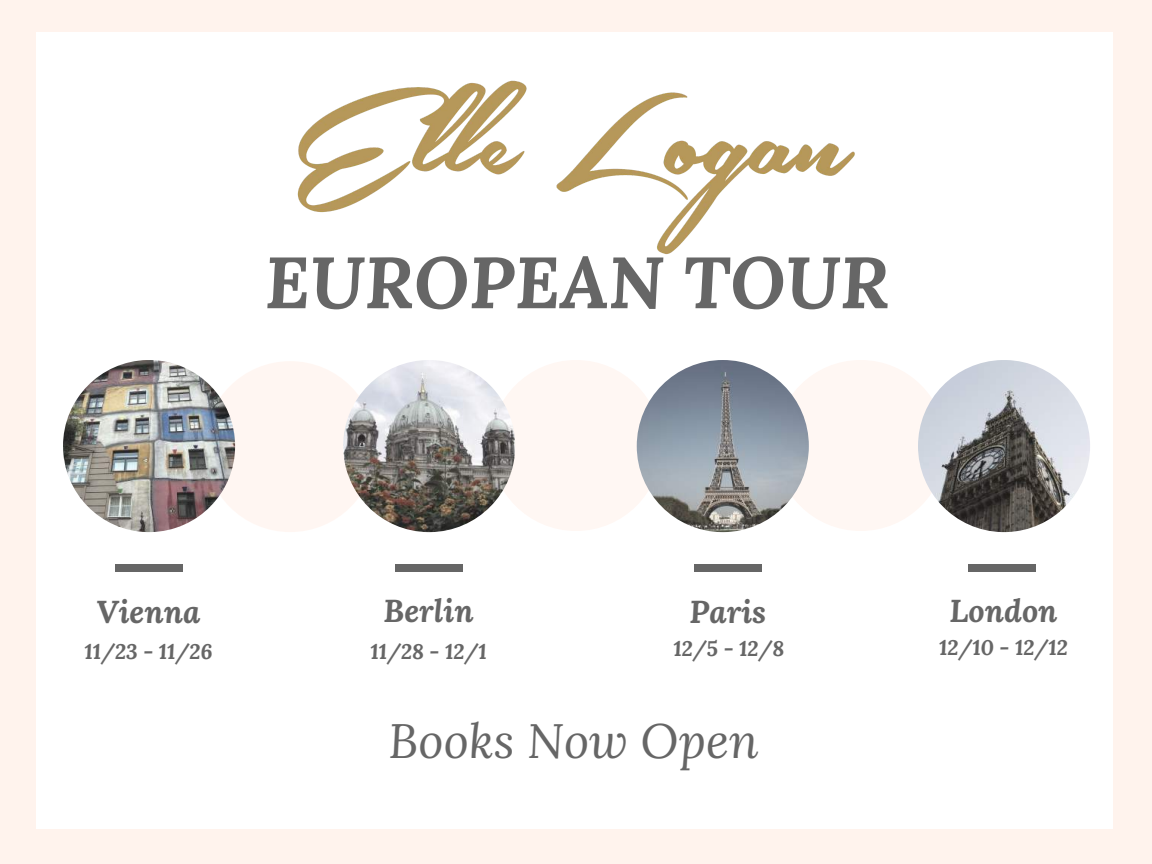
<style>
.page{position:relative;width:1152px;height:864px;background:#fff3ed}
.page>*{position:absolute;margin:0;border:0;box-sizing:border-box;transform-origin:0 0}
.t1{font:italic 700 72.45px "Lora";color:#666}
.t2{font:italic 48.3px "Lora";color:#666}
.t3{font:italic 700 31.65px "Lora";color:#666}
.t4{font:italic 700 21.15px "Lora";color:#666}
</style>
<div class="page">
<div style="left:36px;top:33px;width:1077px;height:796px;background:#fff"></div>
<div style="left:205px;top:361px;width:171px;height:171px;background:#fff3ed;border-radius:50%"></div>
<img style="left:63px;top:360px;width:172px;height:172px;border-radius:85px">
<div style="left:491px;top:360px;width:170px;height:171px;background:#fff3ed;border-radius:50%"></div>
<div style="left:775px;top:360px;width:171px;height:171px;background:#fff3ed;border-radius:50%"></div>
<img style="left:637px;top:360px;width:172px;height:172px;border-radius:50%">
<img style="left:918px;top:360px;width:172px;height:172px;border-radius:85px">
<img style="left:343px;top:360px;width:172px;height:172px;border-radius:50%">
<div style="left:115px;top:564px;width:67px;height:8px;background:#666"></div>
<div style="left:395px;top:564px;width:67px;height:8px;background:#666"></div>
<div style="left:969px;top:564px;width:67px;height:8px;background:#666"></div>
<div style="left:694px;top:564px;width:68px;height:8px;background:#666"></div>
<img style="left:297px;top:80px;width:558px;height:175px">
<h1 class="t1" style="left:265px;top:233px;width:626px">EUROPEAN TOUR</h1>
<h3 class="t3" style="left:96px;top:591px;width:106px">Vienna</h3>
<p class="t4" style="left:84px;top:638px;width:129px">11/23 - 11/26</p>
<h3 class="t3" style="left:384px;top:590px;width:92px">Berlin</h3>
<h3 class="t3" style="left:689px;top:591px;width:78px">Paris</h3>
<h3 class="t3" style="left:949px;top:590px;width:110px">London</h3>
<p class="t4" style="left:370px;top:638px;width:118px">11/28 - 12/1</p>
<p class="t4" style="left:674px;top:634px;width:112px">12/5 - 12/8</p>
<p class="t4" style="left:939px;top:633px;width:130px">12/10 - 12/12</p>
<h2 class="t2" style="left:389px;top:711px;width:372px">Books Now Open</h2>
</div>
